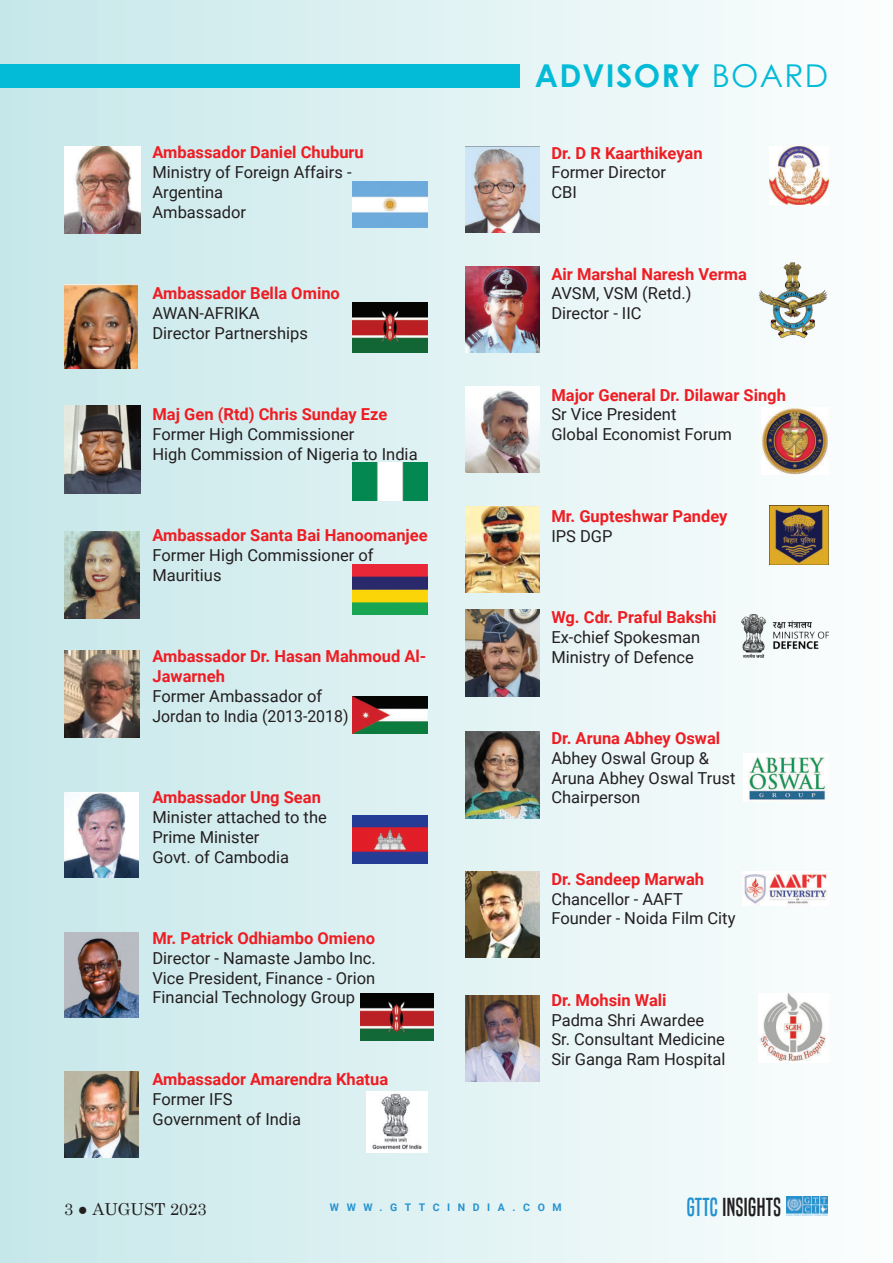
<style>
.page{position:relative;width:893px;height:1263px;background:#fff}
.page>*{position:absolute;margin:0;border:0;box-sizing:border-box;transform-origin:0 0}
.t1{font:700 31.5px "Century Gothic";letter-spacing:.04em;color:#03bbd7}
.t2{font:24.3px "Built Titling Rg";letter-spacing:.02em;color:#231f20}
.t3{font:16.5px/19.8px "Roboto";color:#231f20}
.t4{font:700 16.5px/19.8px "Roboto";color:#ee1d23}
.t5{font:16.5px "Century Schoolbook";color:#231f20}
.t6{font:700 10.5px "Roboto";letter-spacing:.72em;color:#2592d0}
.s1{font-weight:400}
.s2{color:#2492d0}
</style>
<div class="page">
<div style="left:0;top:0;width:893px;height:1263px;background:linear-gradient(to right,#c5e6e9,#fcfefd)"></div>
<img style="left:353px;top:696px;width:75px;height:38px">
<img style="left:353px;top:816px;width:75px;height:48px">
<img style="left:757px;top:262px;width:71px;height:78px">
<img style="left:761px;top:408px;width:67px;height:66px">
<img style="left:758px;top:993px;width:70px;height:69px">
<img style="left:741px;top:615px;width:87px;height:42px">
<img style="left:360px;top:993px;width:74px;height:48px">
<img style="left:65px;top:651px;width:75px;height:87px">
<img style="left:65px;top:792px;width:73px;height:85px">
<img style="left:465px;top:267px;width:74px;height:86px">
<img style="left:465px;top:387px;width:74px;height:86px">
<img style="left:465px;top:995px;width:74px;height:86px">
<img style="left:465px;top:610px;width:74px;height:86px">
<img style="left:65px;top:932px;width:73px;height:85px">
<img style="left:786px;top:1197px;width:41px;height:18px">
<div style="left:0;top:64px;width:520px;height:24px;background:#03bbd7"></div>
<img style="left:353px;top:303px;width:75px;height:50px">
<img style="left:353px;top:463px;width:75px;height:37px">
<img style="left:353px;top:181px;width:75px;height:47px">
<img style="left:353px;top:564px;width:75px;height:50px">
<img style="left:367px;top:1091px;width:61px;height:61px">
<img style="left:744px;top:754px;width:84px;height:48px">
<img style="left:743px;top:871px;width:85px;height:34px">
<img style="left:65px;top:406px;width:75px;height:87px">
<img style="left:65px;top:284px;width:72px;height:85px">
<img style="left:65px;top:146px;width:75px;height:88px">
<img style="left:65px;top:532px;width:75px;height:87px">
<img style="left:64px;top:1072px;width:74px;height:86px">
<img style="left:465px;top:146px;width:75px;height:87px">
<img style="left:465px;top:507px;width:74px;height:86px">
<img style="left:465px;top:732px;width:74px;height:86px">
<img style="left:465px;top:871px;width:74px;height:86px">
<img style="left:769px;top:506px;width:59px;height:58px">
<img style="left:769px;top:146px;width:59px;height:59px">
<p class="t4" style="left:152px;top:144px;width:213px">Ambassador Daniel Chuburu</p>
<p class="t3" style="left:152px;top:164px;width:201px">Ministry of Foreign Affairs -<br>Argentina<br>Ambassador</p>
<p class="t4" style="left:152px;top:285px;width:189px">Ambassador Bella Omino</p>
<p class="t3" style="left:152px;top:304px;width:157px">AWAN-AFRIKA<br>Director Partnerships</p>
<p class="t4" style="left:152px;top:406px;width:236px">Maj Gen (Rtd) Chris Sunday Eze</p>
<p class="t3" style="left:152px;top:425px;width:267px">Former High Commissioner<br>High Commission of Nigeria to India</p>
<p class="t4" style="left:152px;top:527px;width:277px">Ambassador Santa Bai Hanoomanjee</p>
<p class="t3" style="left:152px;top:546px;width:223px">Former High Commissioner of<br>Mauritius</p>
<p class="t4" style="left:152px;top:648px;width:275px">Ambassador Dr. Hasan Mahmoud Al-<br>Jawarneh</p>
<p class="t3" style="left:152px;top:687px;width:198px">Former Ambassador of<br>Jordan to India (2013-2018)</p>
<p class="t4" style="left:152px;top:789px;width:170px">Ambassador Ung Sean</p>
<p class="t3" style="left:152px;top:808px;width:176px">Minister attached to the<br>Prime Minister<br>Govt. of Cambodia</p>
<p class="t4" style="left:152px;top:929px;width:224px">Mr. Patrick Odhiambo Omieno</p>
<p class="t3" style="left:152px;top:949px;width:225px;text-align:justify">Director - Namaste Jambo Inc.<br>Vice President, Finance - Orion Financial Technology Group</p>
<p class="t4" style="left:152px;top:1070px;width:237px">Ambassador Amarendra Khatua</p>
<p class="t3" style="left:152px;top:1090px;width:150px">Former IFS<br>Government of India</p>
<h1 class="t1" style="left:535px;top:57px;width:295px">ADVISORY <span class="s1">BOARD</span></h1>
<p class="t4" style="left:551px;top:144px;width:153px">Dr. D R Kaarthikeyan</p>
<p class="t3" style="left:551px;top:164px;width:116px">Former Director<br>CBI</p>
<p class="t4" style="left:551px;top:265px;width:197px">Air Marshal Naresh Verma</p>
<p class="t3" style="left:551px;top:285px;width:142px">AVSM, VSM (Retd.)<br>Director - IIC</p>
<p class="t4" style="left:551px;top:386px;width:236px">Major General Dr. Dilawar Singh</p>
<p class="t3" style="left:551px;top:406px;width:182px">Sr Vice President<br>Global Economist Forum</p>
<p class="t4" style="left:551px;top:507px;width:178px">Mr. Gupteshwar Pandey</p>
<p class="t3" style="left:551px;top:527px;width:63px">IPS DGP</p>
<p class="t4" style="left:551px;top:608px;width:167px">Wg. Cdr. Praful Bakshi</p>
<p class="t3" style="left:551px;top:628px;width:150px">Ex-chief Spokesman<br>Ministry of Defence</p>
<p class="t4" style="left:551px;top:729px;width:170px">Dr. Aruna Abhey Oswal</p>
<p class="t3" style="left:551px;top:749px;width:186px">Abhey Oswal Group &amp;<br>Aruna Abhey Oswal Trust<br>Chairperson</p>
<p class="t4" style="left:551px;top:870px;width:154px">Dr. Sandeep Marwah</p>
<p class="t3" style="left:551px;top:890px;width:186px">Chancellor - AAFT<br>Founder - Noida Film City</p>
<p class="t4" style="left:551px;top:991px;width:117px">Dr. Mohsin Wali</p>
<p class="t3" style="left:551px;top:1011px;width:176px">Padma Shri Awardee<br>Sr. Consultant Medicine<br>Sir Ganga Ram Hospital</p>
<p class="t5" style="left:64px;top:1195px;width:144px">3 ● AUGUST 2023</p>
<p class="t6" style="left:330px;top:1203px;width:233px">WWW.GTTCINDIA.COM</p>
<h2 class="t2" style="left:687px;top:1193px;width:96px"><span class="s2">GTTC</span> INSIGHTS</h2>
</div>
